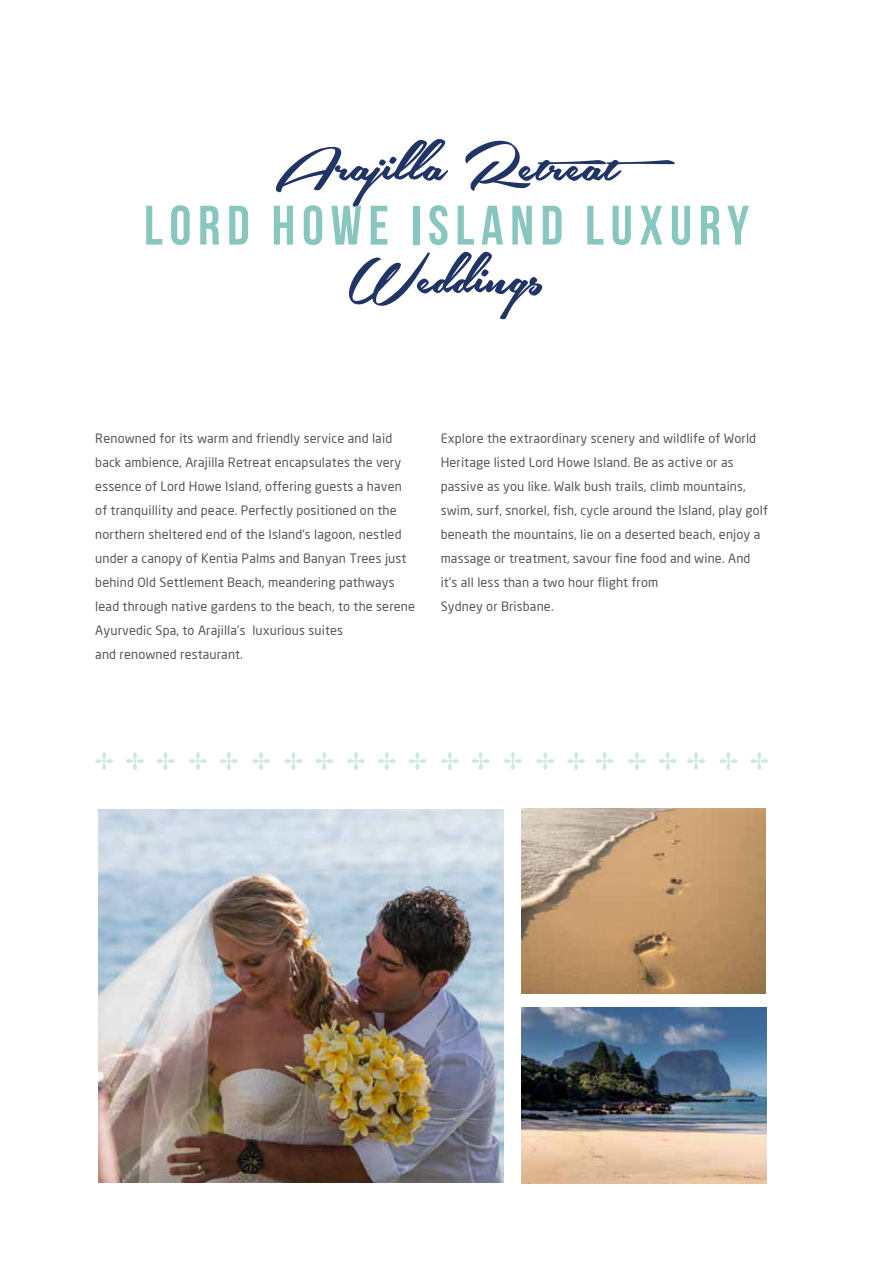
<style>
.page{position:relative;width:893px;height:1263px;background:#fff}
.page>*{position:absolute;margin:0;border:0;box-sizing:border-box;transform-origin:0 0}
.t1{font:73.5px "Southern Aire Personal Use Only";color:#213466}
.t2{font:700 55.5px "Bebas Neue";letter-spacing:.12em;color:#88c6bf}
.t3{font:12.75px/24px "Neo Sans";letter-spacing:.01em;color:#58595b}
</style>
<div class="page">
<svg style="left:409px;top:752px;width:80px;height:18px"></svg>
<svg style="left:347px;top:752px;width:49px;height:18px"></svg>
<svg style="left:504px;top:752px;width:81px;height:18px"></svg>
<svg style="left:596px;top:752px;width:80px;height:18px"></svg>
<svg style="left:687px;top:752px;width:81px;height:18px"></svg>
<svg style="left:157px;top:752px;width:81px;height:18px"></svg>
<svg style="left:95px;top:752px;width:49px;height:18px"></svg>
<svg style="left:252px;top:752px;width:81px;height:18px"></svg>
<img style="left:521px;top:1007px;width:245px;height:177px">
<img style="left:99px;top:809px;width:405px;height:373px">
<img style="left:521px;top:808px;width:245px;height:186px">
<h1 class="t1" style="left:274px;top:127px;width:404px">Arajilla Retreat</h1>
<h2 class="t2" style="left:144px;top:195px;width:607px">LORD HOWE ISLAND LUXURY</h2>
<h1 class="t1" style="left:348px;top:239px;width:199px">Weddings</h1>
<p class="t3" style="left:95px;top:426px;width:321px">Renowned for its warm and friendly service and laid back ambience, Arajilla Retreat encapsulates the very essence of Lord Howe Island, offering guests a haven of tranquillity and peace. Perfectly positioned on the northern sheltered end of the Island’s lagoon, nestled under a canopy of Kentia Palms and Banyan Trees just behind Old Settlement Beach, meandering pathways lead through native gardens to the beach, to the serene Ayurvedic Spa, to Arajilla’s luxurious suites<br>and renowned restaurant.</p>
<p class="t3" style="left:441px;top:426px;width:329px">Explore the extraordinary scenery and wildlife of World Heritage listed Lord Howe Island. Be as active or as passive as you like. Walk bush trails, climb mountains, swim, surf, snorkel, fish, cycle around the Island, play golf beneath the mountains, lie on a deserted beach, enjoy a massage or treatment, savour fine food and wine. And it’s all less than a two hour flight from<br>Sydney or Brisbane.</p>
</div>
